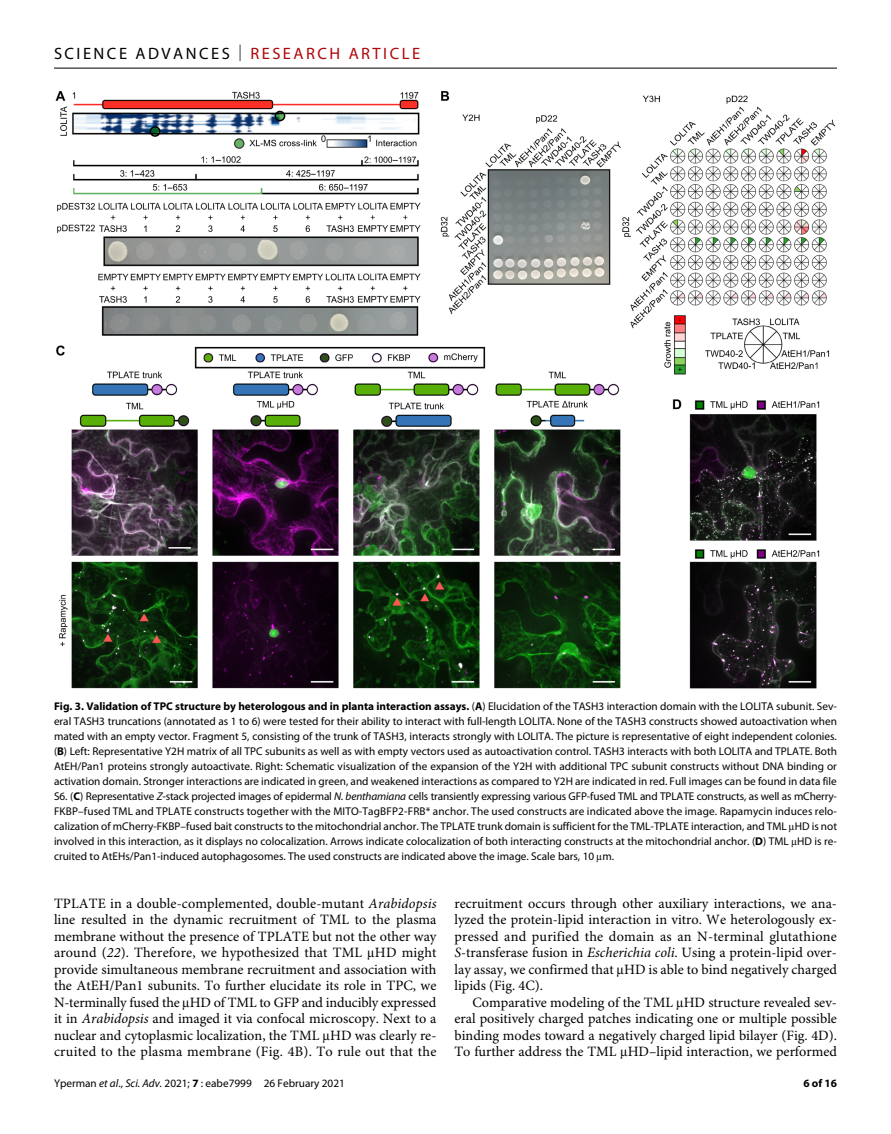
<style>
.page{position:relative;width:891px;height:1134px;background:#fff}
.page>*{position:absolute;margin:0;border:0;box-sizing:border-box;transform-origin:0 0}
.t1{font:16.5px "Myriad Pro";letter-spacing:.15em;color:#000}
.t2{font:14.25px/16.5px "Minion Pro";color:#000;text-align:justify}
.t3{font:11.25px/15px "Myriad Pro";color:#000;text-align:justify}
.t4{font:700 11.25px "Myriad Pro";color:#000}
.s1{font-weight:300}
.s2{color:#b10508}
.s3{font-weight:700}
.s4{font-style:italic}
</style>
<div class="page">
<hr style="left:54px;top:68px;width:783px;height:1px;background:#000">
<img style="left:55px;top:91px;width:781px;height:597px">
<h1 class="t1" style="left:54px;top:40px;width:368px">SCIENCE ADVANCES <span class="s1">|</span> <span class="s2">RESEARCH ARTICLE</span></h1>
<p class="t3" style="left:54px;top:699px;width:785px"><span class="s3">Fig. 3. Validation of TPC structure by heterologous and in planta interaction assays.</span> (<span class="s3">A</span>) Elucidation of the TASH3 interaction domain with the LOLITA subunit. Sev&shy;eral TASH3 truncations (annotated as 1 to 6) were tested for their ability to interact with full-length LOLITA. None of the TASH3 constructs showed autoactivation when mated with an empty vector. Fragment 5, consisting of the trunk of TASH3, interacts strongly with LOLITA. The picture is representative of eight independent colonies. (<span class="s3">B</span>) Left: Representative Y2H matrix of all TPC subunits as well as with empty vectors used as autoactivation control. TASH3 interacts with both LOLITA and TPLATE. Both AtEH/Pan1 proteins strongly autoactivate. Right: Schematic visualization of the expansion of the Y2H with additional TPC subunit constructs without DNA binding or activation domain. Stronger interactions are indicated in green, and weakened interactions as compared to Y2H are indicated in red. Full images can be found in data file S6. (<span class="s3">C</span>) Representative <span class="s4">Z</span>-stack projected images of epidermal <span class="s4">N. benthamiana</span> cells transiently expressing various GFP-fused TML and TPLATE constructs, as well as mCherry-FKBP–fused TML and TPLATE constructs together with the MITO-TagBFP2-FRB* anchor. The used constructs are indicated above the image. Rapamycin induces relo&shy;calization of mCherry-FKBP–fused bait constructs to the mitochondrial anchor. The TPLATE trunk domain is sufficient for the TML-TPLATE interaction, and TML HD is not involved in this interaction, as it displays no colocalization. Arrows indicate colocalization of both interacting constructs at the mitochondrial anchor. (<span class="s3">D</span>) TML HD is re&shy;cruited to AtEHs/Pan1-induced autophagosomes. The used constructs are indicated above the image. Scale bars, 10 m.</p>
<p class="t2" style="left:54px;top:896px;width:384px">TPLATE in a double-complemented, double-mutant <span class="s4">Arabidopsis </span>line resulted in the dynamic recruitment of TML to the plasma membrane without the presence of TPLATE but not the other way around (<span class="s4">22</span>). Therefore, we hypothesized that TML HD might provide simultaneous membrane recruitment and association with the AtEH/Pan1 subunits. To further elucidate its role in TPC, we N-terminally fused the HD of TML to GFP and inducibly expressed it in <span class="s4">Arabidopsis</span> and imaged it via confocal microscopy. Next to a nuclear and cytoplasmic localization, the TML HD was clearly re&shy;cruited to the plasma membrane (Fig. 4B). To rule out that the</p>
<p class="t2" style="left:454px;top:896px;width:384px">recruitment occurs through other auxiliary interactions, we ana&shy;lyzed the protein-lipid interaction in vitro. We heterologously ex&shy;pressed and purified the domain as an N-terminal glutathione <span class="s4">S</span>-transferase fusion in <span class="s4">Escherichia coli</span>. Using a protein-lipid over&shy;lay assay, we confirmed that HD is able to bind negatively charged lipids (Fig. 4C).</p>
<p class="t2" style="left:454px;top:995px;width:384px;text-indent:18px">Comparative modeling of the TML HD structure revealed sev&shy;eral positively charged patches indicating one or multiple possible binding modes toward a negatively charged lipid bilayer (Fig. 4D).<br>To further address the TML HD–lipid interaction, we performed</p>
<p class="t3" style="left:54px;top:1076px;width:292px">Yperman <span class="s4">et al</span>., <span class="s4">Sci. Adv.</span> 2021; <span class="s3">7</span> : eabe7999 26 February 2021</p>
<p class="t4" style="left:803px;top:1074px;width:35px">6 of 16</p>
</div>
